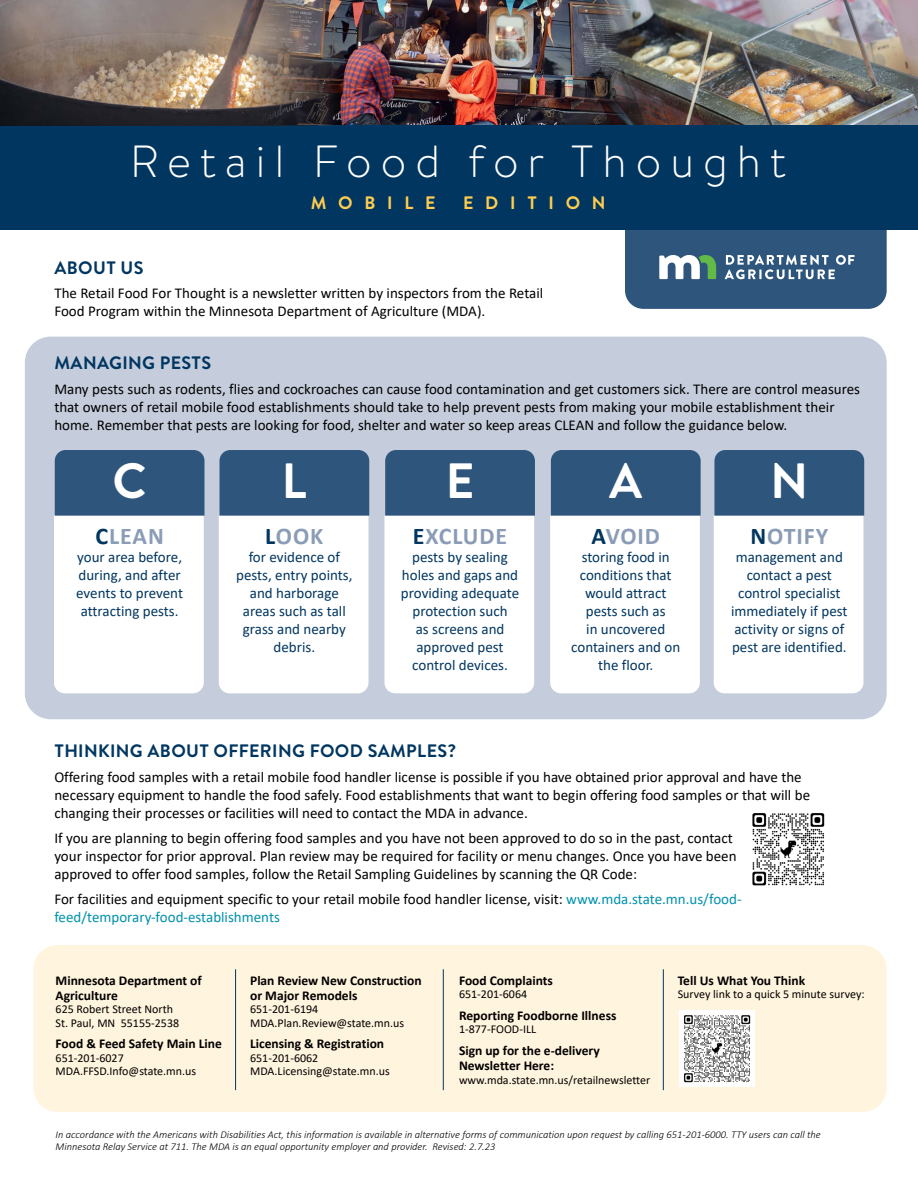
<style>
.page{position:relative;width:918px;height:1188px;background:#fff}
.page>*{position:absolute;margin:0;border:0;box-sizing:border-box;transform-origin:0 0}
.t1{font:700 49.5px "Brandon Text";color:#fff}
.t2{font:300 45px "Brandon Text";letter-spacing:.2em;color:#fff}
.t3{font:700 24px "Calibri";letter-spacing:.04em;color:#8b9cb7}
.t4{font:700 18px "Brandon Text";letter-spacing:.02em;color:#003660}
.t5{font:700 18px "Brandon Text";letter-spacing:.65em;color:#ffce51}
.t6{font:15px/18px "Calibri";color:#000}
.t7{font:15px/18px "Calibri";color:#003660;text-align:center}
.t8{font:700 13.5px/15px "Calibri";color:#000}
.t9{font:12px/13.5px "Calibri";color:#000}
.t10{font:italic 300 10.5px/12px "Calibri";color:#000}
.s1{color:#003660}
.s2{color:#0091ac}
</style>
<div class="page">
<div style="left:625px;top:210px;width:262px;height:99px;background:#2e557c;border-radius:18px"></div>
<div style="left:25px;top:337px;width:862px;height:382px;background:#c5ccdb;border-radius:26px"></div>
<div style="left:33px;top:945px;width:854px;height:167px;background:#fff4dd;border-radius:24px"></div>
<svg style="left:714px;top:450px;width:150px;height:243px;background:#c7d1db"></svg>
<svg style="left:54px;top:450px;width:150px;height:243px;background:#c7d1dc"></svg>
<svg style="left:219px;top:450px;width:150px;height:243px;background:#c7d1db"></svg>
<svg style="left:384px;top:450px;width:151px;height:243px;background:#c6d1db"></svg>
<svg style="left:550px;top:450px;width:151px;height:243px;background:#c6d1db"></svg>
<img style="left:362px;top:0;width:199px;height:125px">
<img style="left:561px;top:0;width:357px;height:125px">
<div style="left:0;top:125px;width:918px;height:105px;background:#003660"></div>
<img style="left:0;top:0;width:362px;height:125px">
<img style="left:752px;top:813px;width:73px;height:73px">
<img style="left:679px;top:1011px;width:76px;height:75px">
<hr style="left:235px;top:969px;width:1px;height:121px;background:#003660">
<hr style="left:443px;top:969px;width:1px;height:121px;background:#003660">
<hr style="left:663px;top:969px;width:1px;height:121px;background:#003660">
<svg style="left:659px;top:255px;width:57px;height:24px"></svg>
<svg style="left:725px;top:255px;width:129px;height:24px"></svg>
<h2 class="t2" style="left:130px;top:131px;width:657px">Retail Food for Thought</h2>
<p class="t5" style="left:311px;top:190px;width:126px">MOBILE</p>
<p class="t5" style="left:463px;top:190px;width:144px">EDITION</p>
<p class="t4" style="left:55px;top:255px;width:91px">ABOUT US</p>
<p class="t6" style="left:54px;top:284px;width:490px">The Retail Food For Thought is a newsletter written by inspectors from the Retail<br>Food Program within the Minnesota Department of Agriculture (MDA).</p>
<p class="t4" style="left:55px;top:350px;width:158px">MANAGING PESTS</p>
<p class="t6" style="left:54px;top:379px;width:807px">Many pests such as rodents, flies and cockroaches can cause food contamination and get customers sick. There are control measures that owners of retail mobile food establishments should take to help prevent pests from making your mobile establishment their home. Remember that pests are looking for food, shelter and water so keep areas CLEAN and follow the guidance below.</p>
<h1 class="t1" style="left:771px;top:447px;width:39px">N</h1>
<h3 class="t3" style="left:750px;top:519px;width:79px"><span class="s1">N</span>OTIFY</h3>
<p class="t7" style="left:731px;top:548px;width:118px">management and contact a pest control specialist immediately if pest activity or signs of pest are identified.</p>
<h1 class="t1" style="left:113px;top:447px;width:36px">C</h1>
<h3 class="t3" style="left:95px;top:519px;width:70px"><span class="s1">C</span>LEAN</h3>
<p class="t7" style="left:76px;top:548px;width:108px;text-align:left">your area before, during, and after events to prevent attracting pests.</p>
<h1 class="t1" style="left:609px;top:447px;width:35px">A</h1>
<h3 class="t3" style="left:591px;top:519px;width:70px"><span class="s1">A</span>VOID</h3>
<p class="t7" style="left:571px;top:548px;width:111px">storing food in conditions that would attract pests such as<br>in uncovered containers and on the floor.</p>
<h1 class="t1" style="left:282px;top:447px;width:26px">L</h1>
<h3 class="t3" style="left:265px;top:519px;width:60px"><span class="s1">L</span>OOK</h3>
<p class="t7" style="left:236px;top:548px;width:118px">for evidence of pests, entry points, and harborage areas such as tall grass and nearby debris.</p>
<h1 class="t1" style="left:446px;top:447px;width:30px">E</h1>
<h3 class="t3" style="left:413px;top:519px;width:96px"><span class="s1">E</span>XCLUDE</h3>
<p class="t7" style="left:401px;top:548px;width:120px">pests by sealing holes and gaps and providing adequate protection such<br>as screens and approved pest control devices.</p>
<p class="t4" style="left:55px;top:739px;width:403px">THINKING ABOUT OFFERING FOOD SAMPLES?</p>
<p class="t6" style="left:54px;top:768px;width:757px">Offering food samples with a retail mobile food handler license is possible if you have obtained prior approval and have the necessary equipment to handle the food safely. Food establishments that want to begin offering food samples or that will be changing their processes or facilities will need to contact the MDA in advance.</p>
<p class="t6" style="left:54px;top:829px;width:684px">If you are planning to begin offering food samples and you have not been approved to do so in the past, contact your inspector for prior approval. Plan review may be required for facility or menu changes. Once you have been approved to offer food samples, follow the Retail Sampling Guidelines by scanning the QR Code:</p>
<p class="t6" style="left:54px;top:889px;width:689px">For facilities and equipment specific to your retail mobile food handler license, visit: <span class="s2">www.mda.state.mn.us/food&shy;feed/temporary-food-establishments</span></p>
<p class="t8" style="left:56px;top:972px;width:148px">Minnesota Department of<br>Agriculture</p>
<p class="t9" style="left:56px;top:1002px;width:125px">625 Robert Street North<br>St. Paul, MN 55155-2538</p>
<p class="t8" style="left:56px;top:1036px;width:168px">Food &amp; Feed Safety Main Line</p>
<p class="t9" style="left:56px;top:1051px;width:142px">651-201-6027<br>MDA.FFSD.Info@state.mn.us</p>
<p class="t8" style="left:250px;top:972px;width:173px">Plan Review New Construction or Major Remodels</p>
<p class="t9" style="left:250px;top:1002px;width:156px">651-201-6194<br>MDA.Plan.Review@state.mn.us</p>
<p class="t8" style="left:250px;top:1036px;width:136px">Licensing &amp; Registration</p>
<p class="t9" style="left:250px;top:1051px;width:141px">651-201-6062<br>MDA.Licensing@state.mn.us</p>
<p class="t8" style="left:459px;top:972px;width:95px">Food Complaints</p>
<p class="t9" style="left:459px;top:987px;width:70px">651-201-6064</p>
<p class="t8" style="left:459px;top:1008px;width:159px">Reporting Foodborne Illness</p>
<p class="t9" style="left:459px;top:1022px;width:79px">1-877-FOOD-ILL</p>
<p class="t8" style="left:459px;top:1043px;width:142px">Sign up for the e-delivery<br>Newsletter Here:</p>
<p class="t9" style="left:459px;top:1073px;width:193px">www.mda.state.mn.us/retailnewsletter</p>
<p class="t8" style="left:678px;top:972px;width:129px">Tell Us What You Think</p>
<p class="t9" style="left:678px;top:987px;width:188px">Survey link to a quick 5 minute survey:</p>
<p class="t10" style="left:56px;top:1128px;width:767px">In accordance with the Americans with Disabilities Act, this information is available in alternative forms of communication upon request by calling 651-201-6000. TTY users can call the<br>Minnesota Relay Service at 711. The MDA is an equal opportunity employer and provider. Revised: 2.7.23</p>
</div>
